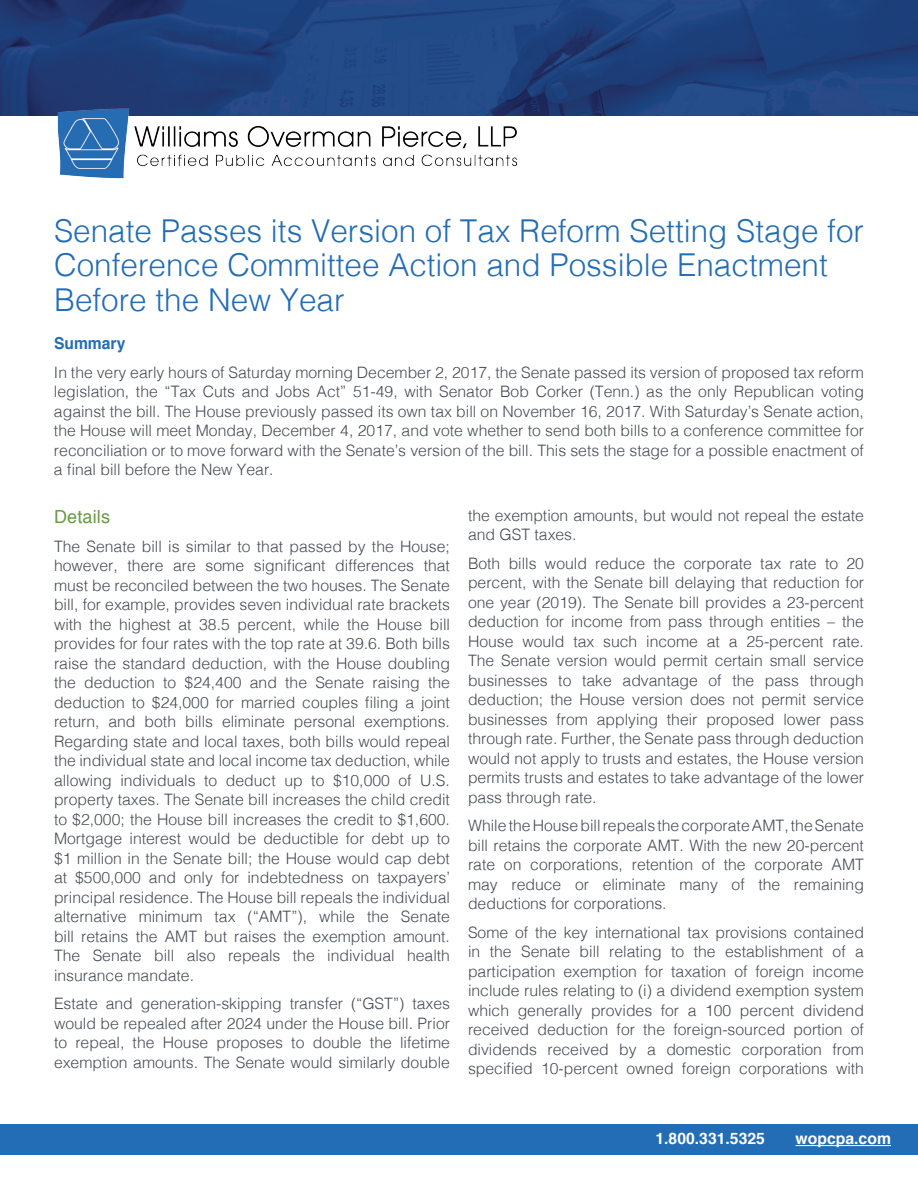
<style>
.page{position:relative;width:918px;height:1188px;background:#fff}
.page>*{position:absolute;margin:0;border:0;box-sizing:border-box;transform-origin:0 0}
.t1{font:300 31.5px/34.5px "Helvetica";color:#226db6}
.t2{font:18px "Helvetica";letter-spacing:.01em;color:#669c41}
.t3{font:700 16.5px "Helvetica";color:#226db6;scale:.95 1}
.t4{font:300 15.75px/19.5px "Helvetica";color:#464b54;text-align:justify}
.t5{font:700 15.75px "Helvetica";color:#fff}
</style>
<div class="page">
<img style="left:0;top:0;width:918px;height:116px">
<img style="left:54px;top:102px;width:466px;height:77px">
<div style="left:0;top:1124px;width:918px;height:30px;background:#226db6"></div>
<hr style="left:796px;top:1145px;width:95px;height:1px;background:#fff">
<h1 class="t1" style="left:54px;top:211px;width:812px">Senate Passes its Version of Tax Reform Setting Stage for<br>Conference Committee Action and Possible Enactment<br>Before the New Year</h1>
<p class="t3" style="left:54px;top:330px;width:77px">Summary</p>
<p class="t4" style="left:54px;top:361px;width:812px">In the very early hours of Saturday morning December 2, 2017, the Senate passed its version of proposed tax reform legislation, the “Tax Cuts and Jobs Act” 51-49, with Senator Bob Corker (Tenn.) as the only Republican voting against the bill. The House previously passed its own tax bill on November 16, 2017. With Saturday’s Senate action, the House will meet Monday, December 4, 2017, and vote whether to send both bills to a conference committee for reconciliation or to move forward with the Senate’s version of the bill. This sets the stage for a possible enactment of a final bill before the New Year.</p>
<p class="t2" style="left:54px;top:503px;width:58px">Details</p>
<p class="t4" style="left:54px;top:535px;width:398px">The Senate bill is similar to that passed by the House; however, there are some significant differences that must be reconciled between the two houses. The Senate bill, for example, provides seven individual rate brackets with the highest at 38.5 percent, while the House bill provides for four rates with the top rate at 39.6. Both bills raise the standard deduction, with the House doubling the deduction to $24,400 and the Senate raising the deduction to $24,000 for married couples filing a joint return, and both bills eliminate personal exemptions.<br>Regarding state and local taxes, both bills would repeal the individual state and local income tax deduction, while allowing individuals to deduct up to $10,000 of U.S. property taxes. The Senate bill increases the child credit to $2,000; the House bill increases the credit to $1,600.<br>Mortgage interest would be deductible for debt up to $1 million in the Senate bill; the House would cap debt at $500,000 and only for indebtedness on taxpayers’ principal residence. The House bill repeals the individual alternative minimum tax (“AMT”), while the Senate bill retains the AMT but raises the exemption amount.<br>The Senate bill also repeals the individual health insurance mandate.</p>
<p class="t4" style="left:54px;top:993px;width:398px">Estate and generation-skipping transfer (“GST”) taxes would be repealed after 2024 under the House bill. Prior to repeal, the House proposes to double the lifetime exemption amounts. The Senate would similarly double</p>
<p class="t4" style="left:468px;top:504px;width:398px">the exemption amounts, but would not repeal the estate and GST taxes.</p>
<p class="t4" style="left:468px;top:552px;width:398px">Both bills would reduce the corporate tax rate to 20 percent, with the Senate bill delaying that reduction for one year (2019). The Senate bill provides a 23-percent deduction for income from pass through entities – the House would tax such income at a 25-percent rate.<br>The Senate version would permit certain small service businesses to take advantage of the pass through deduction; the House version does not permit service businesses from applying their proposed lower pass through rate. Further, the Senate pass through deduction would not apply to trusts and estates, the House version permits trusts and estates to take advantage of the lower pass through rate.</p>
<p class="t4" style="left:468px;top:815px;width:398px">While the House bill repeals the corporate AMT, the Senate bill retains the corporate AMT. With the new 20-percent rate on corporations, retention of the corporate AMT may reduce or eliminate many of the remaining deductions for corporations.</p>
<p class="t4" style="left:468px;top:921px;width:398px">Some of the key international tax provisions contained in the Senate bill relating to the establishment of a participation exemption for taxation of foreign income include rules relating to (i) a dividend exemption system which generally provides for a 100 percent dividend received deduction for the foreign-sourced portion of dividends received by a domestic corporation from specified 10-percent owned foreign corporations with</p>
<p class="t5" style="left:655px;top:1126px;width:111px">1.800.331.5325</p>
<p class="t5" style="left:796px;top:1126px;width:97px">wopcpa.com</p>
</div>
